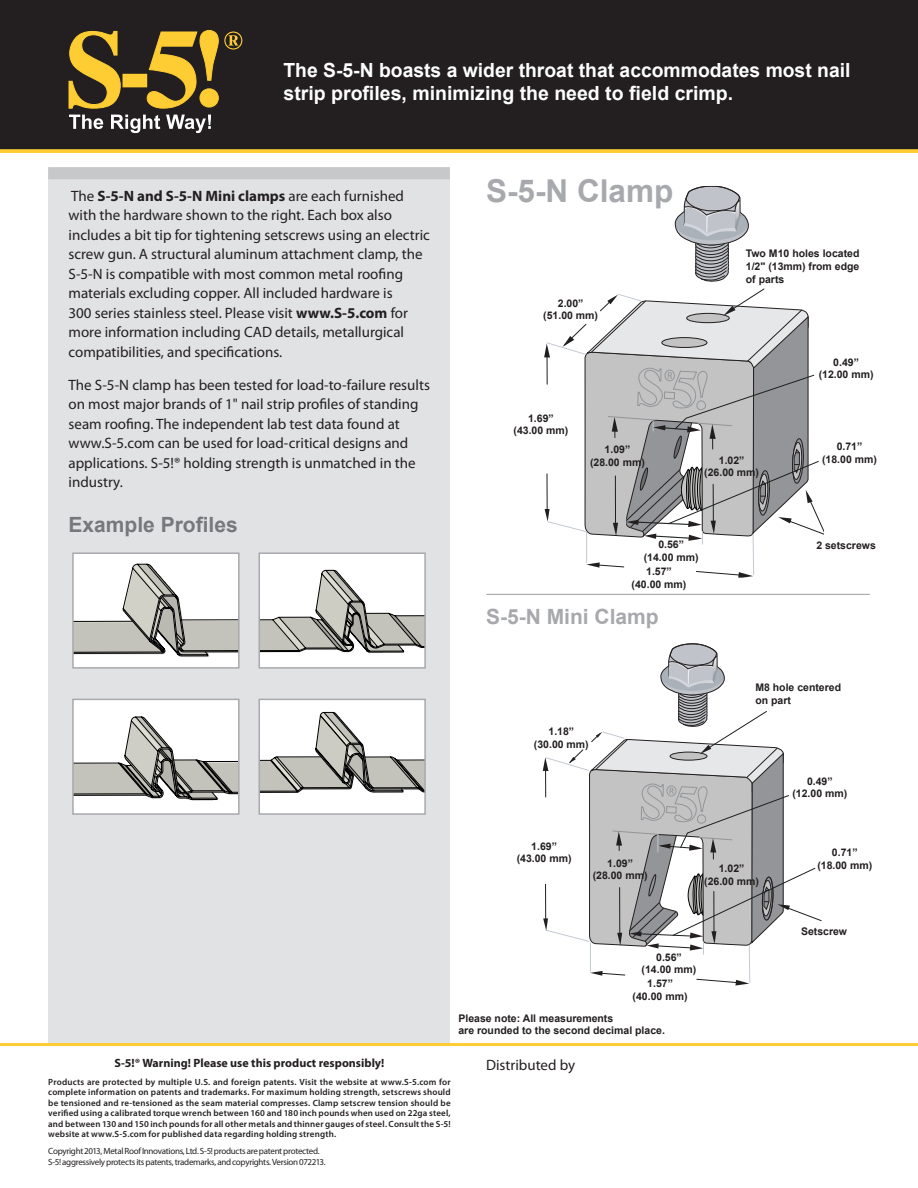
<style>
.page{position:relative;width:918px;height:1188px;background:#fff}
.page>*{position:absolute;margin:0;border:0;box-sizing:border-box;transform-origin:0 0}
.Main_Clamp_Title{font:700 31.5px "Arial";color:#a8a9ad}
.Sub_Clamp_Title{font:700 21px "Arial";color:#76787b}
.Sub_Clamp_Title-2{font:700 21px "Arial";color:#a8a9ad}
.Back_Highlighted_Tex{font:700 19.5px/23.4px "Arial";color:#fff}
.Back_Page_Text{font:15px/19.5px "Myriad Pro";color:#231f20}
.warning{font:700 12px "Myriad Pro";color:#231f20}
.t1{font:700 10.5px/12.6px "Arial";color:#231f20;text-align:center}
.Warning_Body{font:600 9px/10.5px "Myriad Pro";letter-spacing:.02em;color:#231f20;text-align:justify}
.Warning_Copyright{font:9px "Myriad Pro";letter-spacing:-.035em;color:#231f20}
.s1{font-weight:700}
</style>
<div class="page">
<div style="left:48px;top:167px;width:402px;height:876px;background:#e1e2e4"></div>
<div style="left:48px;top:167px;width:402px;height:12px;background:#c7c8ca"></div>
<hr style="left:0;top:1043px;width:918px;height:3px;background:#fecd33">
<div style="left:0;top:0;width:918px;height:150px;background:#231f20"></div>
<svg style="left:0;top:149px;width:918px;height:4px;background:#f3c534"></svg>
<hr style="left:486px;top:594px;width:384px;height:1px;background:#a8a9ad">
<svg style="left:544px;top:288px;width:280px;height:290px"></svg>
<svg style="left:674px;top:186px;width:75px;height:96px"></svg>
<svg style="left:543px;top:644px;width:278px;height:342px"></svg>
<svg style="left:72px;top:552px;width:168px;height:117px;background:#d6d6d3"></svg>
<svg style="left:72px;top:698px;width:168px;height:117px;background:#d4d4d2"></svg>
<svg style="left:258px;top:552px;width:168px;height:117px;background:#d6d6d4"></svg>
<svg style="left:258px;top:698px;width:168px;height:117px;background:#d7d7d5"></svg>
<svg style="left:69px;top:115px;width:34px;height:14px"></svg>
<svg style="left:111px;top:115px;width:49px;height:18px"></svg>
<svg style="left:166px;top:115px;width:45px;height:18px"></svg>
<svg style="left:69px;top:31px;width:51px;height:77px"></svg>
<div style="left:123px;top:74px;width:24px;height:13px;background:#fecd33"></div>
<svg style="left:147px;top:30px;width:71px;height:78px"></svg>
<svg style="left:224px;top:32px;width:18px;height:18px"></svg>
<p class="Back_Highlighted_Tex" style="left:284px;top:59px;width:569px">The S-5-N boasts a wider throat that accommodates most nail strip profiles, minimizing the need to field crimp.</p>
<p class="Back_Page_Text" style="left:69px;top:186px;width:363px">The <span class="s1">S-5-N and S-5-N Mini clamps</span> are each furnished with the hardware shown to the right. Each box also includes a bit tip for tightening setscrews using an electric screw gun. A structural aluminum attachment clamp, the S-5-N is compatible with most common metal roofing materials excluding copper. All included hardware is<br>300 series stainless steel. Please visit <span class="s1">www.S-5.com</span> for more information including CAD details, metallurgical compatibilities, and specifications.</p>
<p class="Back_Page_Text" style="left:69px;top:375px;width:363px">The S-5-N clamp has been tested for load-to-failure results on most major brands of 1" nail strip profiles of standing seam roofing. The independent lab test data found at www.S-5.com can be used for load-critical designs and applications. S-5!® holding strength is unmatched in the industry.</p>
<p class="Sub_Clamp_Title" style="left:69px;top:511px;width:171px">Example Profiles</p>
<p class="Main_Clamp_Title" style="left:486px;top:170px;width:189px">S-5-N Clamp</p>
<p class="t1" style="left:543px;top:297px;width:56px">2.00” (51.00 mm)</p>
<p class="t1" style="left:514px;top:412px;width:56px">1.69” (43.00 mm)</p>
<p class="t1" style="left:746px;top:248px;width:115px;text-align:justify">Two M10 holes located 1/2" (13mm) from edge of parts</p>
<p class="t1" style="left:819px;top:356px;width:56px">0.49” (12.00 mm)</p>
<p class="t1" style="left:590px;top:444px;width:56px">1.09” (28.00 mm)</p>
<p class="t1" style="left:704px;top:454px;width:56px">1.02” (26.00 mm)</p>
<p class="t1" style="left:644px;top:538px;width:56px">0.56” (14.00 mm)</p>
<p class="t1" style="left:632px;top:565px;width:56px">1.57” (40.00 mm)</p>
<p class="Sub_Clamp_Title-2" style="left:486px;top:603px;width:174px">S-5-N Mini Clamp</p>
<p class="t1" style="left:822px;top:441px;width:56px">0.71” (18.00 mm)</p>
<p class="t1" style="left:816px;top:539px;width:61px">2 setscrews</p>
<p class="t1" style="left:534px;top:726px;width:56px">1.18” (30.00 mm)</p>
<p class="t1" style="left:755px;top:682px;width:87px">M8 hole centered</p>
<p class="t1" style="left:755px;top:694px;width:37px">on part</p>
<p class="t1" style="left:792px;top:775px;width:56px">0.49” (12.00 mm)</p>
<p class="t1" style="left:517px;top:840px;width:56px">1.69” (43.00 mm)</p>
<p class="t1" style="left:593px;top:857px;width:56px">1.09” (28.00 mm)</p>
<p class="t1" style="left:704px;top:863px;width:56px">1.02” (26.00 mm)</p>
<p class="t1" style="left:642px;top:951px;width:56px">0.56” (14.00 mm)</p>
<p class="t1" style="left:633px;top:978px;width:56px">1.57” (40.00 mm)</p>
<p class="t1" style="left:458px;top:1012px;width:208px;text-align:left">Please note: All measurements<br>are rounded to the second decimal place.</p>
<p class="t1" style="left:817px;top:847px;width:56px">0.71” (18.00 mm)</p>
<p class="t1" style="left:801px;top:925px;width:48px">Setscrew</p>
<p class="warning" style="left:115px;top:1056px;width:271px">S-5!® Warning! Please use this product responsibly!</p>
<p class="Back_Page_Text" style="left:486px;top:1055px;width:91px">Distributed by</p>
<p class="Warning_Body" style="left:48px;top:1076px;width:404px">Products are protected by multiple U.S. and foreign patents. Visit the website at www.S-5.com for complete information on patents and trademarks. For maximum holding strength, setscrews should be tensioned and re-tensioned as the seam material compresses. Clamp setscrew tension should be verified using a calibrated torque wrench between 160 and 180 inch pounds when used on 22ga steel, and between 130 and 150 inch pounds for all other metals and thinner gauges of steel. Consult the S-5! website at www.S-5.com for published data regarding holding strength.</p>
<p class="Warning_Copyright" style="left:48px;top:1146px;width:273px">Copyright 2013, Metal Roof Innovations, Ltd. S-5! products are patent protected.</p>
<p class="Warning_Copyright" style="left:48px;top:1156px;width:279px">S-5! aggressively protects its patents, trademarks, and copyrights. Version 072213.</p>
</div>
